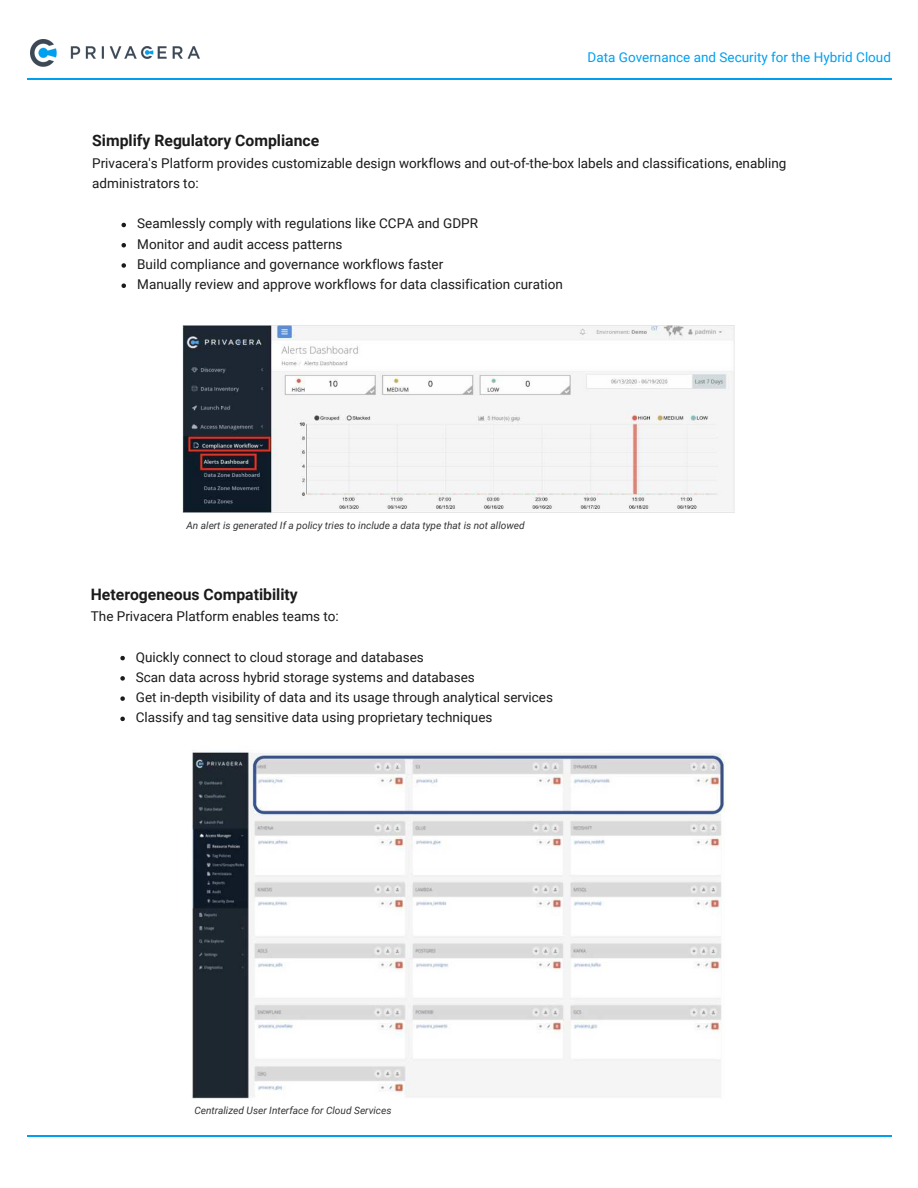
<style>
.page{position:relative;width:918px;height:1188px;background:#fff}
.page>*{position:absolute;margin:0;border:0;box-sizing:border-box;transform-origin:0 0}
.t1{font:700 15.75px "Roboto";color:#1b1b1b}
.t2{font:13.5px/20.2px "Roboto";color:#1b1b1b}
.t3{font:13.5px "Roboto";color:#00a0f0}
.t4{font:italic 10.2px "Roboto";color:#333}
</style>
<div class="page">
<svg style="left:122px;top:223px;width:4px;height:4px"></svg>
<svg style="left:122px;top:243px;width:4px;height:5px"></svg>
<svg style="left:122px;top:263px;width:4px;height:5px"></svg>
<svg style="left:122px;top:284px;width:4px;height:4px"></svg>
<img style="left:182px;top:325px;width:552px;height:188px">
<hr style="left:27px;top:79px;width:864px;height:1px;background:#00a0f0">
<hr style="left:27px;top:1135px;width:864px;height:1px;background:#00a0f0">
<img style="left:30px;top:39px;width:169px;height:27px">
<svg style="left:120px;top:656px;width:5px;height:4px"></svg>
<svg style="left:120px;top:676px;width:5px;height:5px"></svg>
<svg style="left:120px;top:696px;width:5px;height:5px"></svg>
<svg style="left:120px;top:717px;width:5px;height:4px"></svg>
<img style="left:192px;top:752px;width:537px;height:347px">
<p class="t3" style="left:588px;top:48px;width:305px">Data Governance and Security for the Hybrid Cloud</p>
<p class="t1" style="left:92px;top:130px;width:229px">Simplify Regulatory Compliance</p>
<p class="t2" style="left:92px;top:152px;width:696px">Privacera's Platform provides customizable design workflows and out-of-the-box labels and classifications, enabling administrators to:</p>
<p class="t2" style="left:137px;top:213px;width:427px">Seamlessly comply with regulations like CCPA and GDPR<br>Monitor and audit access patterns<br>Build compliance and governance workflows faster<br>Manually review and approve workflows for data classification curation</p>
<p class="t4" style="left:186px;top:518px;width:340px">An alert is generated If a policy tries to include a data type that is not allowed</p>
<p class="t1" style="left:91px;top:583px;width:209px">Heterogeneous Compatibility</p>
<p class="t2" style="left:91px;top:606px;width:250px">The Privacera Platform enables teams to:</p>
<p class="t2" style="left:136px;top:646px;width:419px">Quickly connect to cloud storage and databases<br>Scan data across hybrid storage systems and databases<br>Get in-depth visibility of data and its usage through analytical services Classify and tag sensitive data using proprietary techniques</p>
<p class="t4" style="left:194px;top:1103px;width:199px">Centralized User Interface for Cloud Services</p>
</div>
